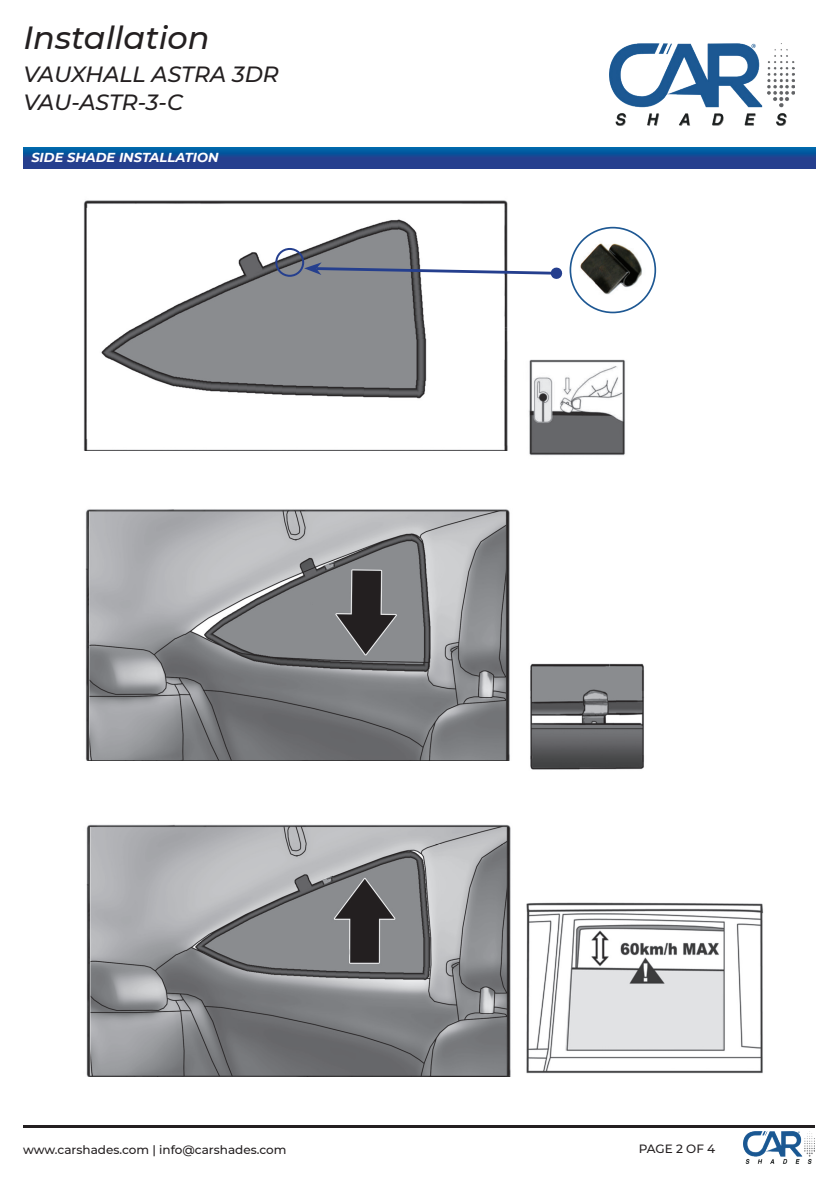
<style>
.page{position:relative;width:840px;height:1191px;background:#fff}
.page>*{position:absolute;margin:0;border:0;box-sizing:border-box;transform-origin:0 0}
.t1{font:italic 500 32px "Montserrat";color:#231f20}
.t2{font:italic 500 22px/28px "Montserrat";color:#231f20}
.t3{font:italic 700 13px "Montserrat";color:#fff}
.t4{font:500 12px "Montserrat";color:#231f20}
</style>
<div class="page">
<hr style="left:23px;top:1125px;width:791px;height:2px;background:#231f20">
<img style="left:743px;top:1131px;width:71px;height:32px">
<img style="left:609px;top:43px;width:184px;height:83px">
<svg style="left:23px;top:147px;width:792px;height:21px;background:#164b96"></svg>
<img style="left:83px;top:200px;width:681px;height:877px">
<div style="left:78px;top:452px;width:436px;height:40px;background:#fff"></div>
<div style="left:85px;top:761px;width:437px;height:40px;background:#fff"></div>
<img style="left:570px;top:228px;width:85px;height:84px;border-radius:42px">
<div style="left:569px;top:227px;width:86px;height:86px;border:2px solid #1e5893;border-radius:50%"></div>
<svg style="left:304px;top:262px;width:258px;height:18px"></svg>
<div style="left:275px;top:248px;width:29px;height:29px;border:2px solid #253f8e;border-radius:50%"></div>
<h1 class="t1" style="left:23px;top:15px;width:188px">Installation</h1>
<h2 class="t2" style="left:23px;top:59px;width:257px">VAUXHALL ASTRA 3DR<br>VAU-ASTR-3-C</h2>
<p class="t3" style="left:31px;top:148px;width:189px">SIDE SHADE INSTALLATION</p>
<p class="t4" style="left:23px;top:1141px;width:265px">www.carshades.com | info@carshades.com</p>
<p class="t4" style="left:638px;top:1140px;width:78px">PAGE 2 OF 4</p>
</div>
